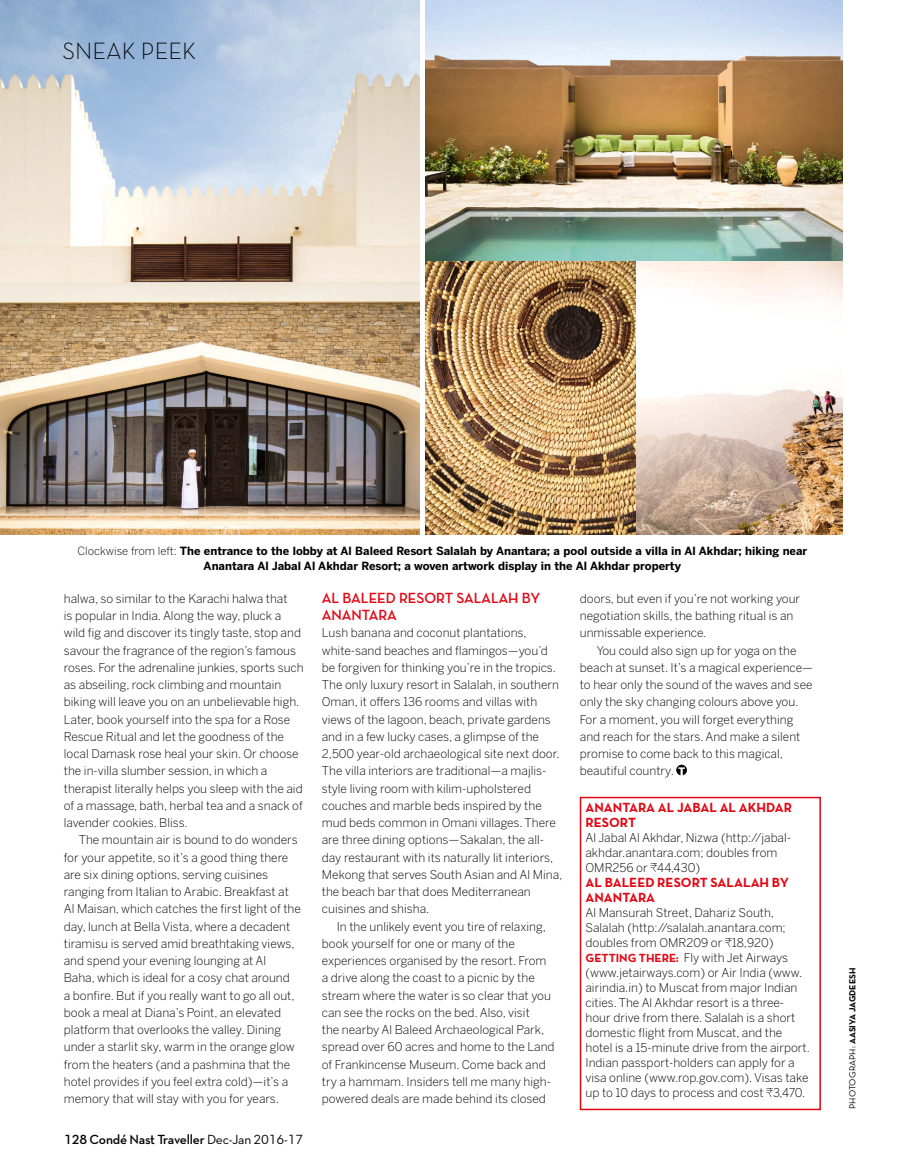
<style>
.page{position:relative;width:906px;height:1174px;background:#fff}
.page>*{position:absolute;margin:0;border:0;box-sizing:border-box;transform-origin:0 0}
.t1{font:300 24px "Neutra Text TF";color:#000}
.t2{font:700 15px/17.2px "Neutra Disp";color:#e30613}
.t3{font:700 13.5px/15px "Neutra Text TF";color:#e30613}
.t4{font:600 13.5px "Neutra Text TF";letter-spacing:-.015em;color:#000}
.t5{font:300 12px/15px "Benton Sans";color:#000}
.t6{font:700 11.25px/15px "Benton Sans";color:#000;text-align:center}
.t7{font:700 9px "Neutra Text TF";color:#000}
.s1{font-weight:300}
.s2{font-family:"Neutra Text TF Demi Alt";font-weight:400}
.s3{font-weight:400}
.s4{font-family:"Neutra Text TF Book Alt";font-weight:400}
.s5{font-family:"Neutra Text TF";font-weight:700;color:#e30613}
</style>
<div class="page">
<img style="left:425px;top:0;width:417px;height:534px">
<img style="left:0;top:0;width:419px;height:534px">
<svg style="left:650px;top:863px;width:7px;height:9px"></svg>
<svg style="left:725px;top:938px;width:7px;height:9px"></svg>
<svg style="left:766px;top:1088px;width:7px;height:9px"></svg>
<div style="left:580px;top:796px;width:241px;height:314px;border:2px solid #e30613"></div>
<svg style="left:676px;top:764px;width:11px;height:11px"></svg>
<p class="t1" style="left:63px;top:37px;width:135px">SNEAK PEEK</p>
<p class="t6" style="left:77px;top:543px;width:731px"><span class="s1">Clockwise from left:</span> The entrance to the lobby at Al Baleed Resort Salalah by Anantara; a pool outside a villa in Al Akhdar; hiking near<br>Anantara Al Jabal Al Akhdar Resort; a woven artwork display in the Al Akhdar property</p>
<p class="t5" style="left:64px;top:591px;width:225px">halwa, so similar to the Karachi halwa that</p>
<p class="t5" style="left:64px;top:608px;width:219px">is popular in India. Along the way, pluck a</p>
<p class="t5" style="left:64px;top:625px;width:239px">wild fig and discover its tingly taste, stop and</p>
<p class="t5" style="left:64px;top:642px;width:234px">savour the fragrance of the region’s famous</p>
<p class="t5" style="left:64px;top:660px;width:241px">roses. For the adrenaline junkies, sports such</p>
<p class="t5" style="left:64px;top:677px;width:219px">as abseiling, rock climbing and mountain</p>
<p class="t5" style="left:64px;top:694px;width:237px">biking will leave you on an unbelievable high.</p>
<p class="t5" style="left:64px;top:711px;width:228px">Later, book yourself into the spa for a Rose</p>
<p class="t5" style="left:64px;top:729px;width:222px">Rescue Ritual and let the goodness of the</p>
<p class="t5" style="left:64px;top:746px;width:236px">local Damask rose heal your skin. Or choose</p>
<p class="t5" style="left:64px;top:763px;width:205px">the in-villa slumber session, in which a</p>
<p class="t5" style="left:64px;top:780px;width:240px">therapist literally helps you sleep with the aid</p>
<p class="t5" style="left:64px;top:797px;width:240px">of a massage, bath, herbal tea and a snack of</p>
<p class="t5" style="left:64px;top:815px;width:125px">lavender cookies. Bliss.</p>
<p class="t5" style="left:79px;top:832px;width:220px">The mountain air is bound to do wonders</p>
<p class="t5" style="left:64px;top:849px;width:226px">for your appetite, so it’s a good thing there</p>
<p class="t5" style="left:64px;top:866px;width:206px">are six dining options, serving cuisines</p>
<p class="t5" style="left:64px;top:884px;width:227px">ranging from Italian to Arabic. Breakfast at</p>
<p class="t5" style="left:64px;top:901px;width:239px">Al Maisan, which catches the first light of the</p>
<p class="t5" style="left:64px;top:918px;width:228px">day, lunch at Bella Vista, where a decadent</p>
<p class="t5" style="left:64px;top:935px;width:232px">tiramisu is served amid breathtaking views,</p>
<p class="t5" style="left:64px;top:953px;width:204px">and spend your evening lounging at Al</p>
<p class="t5" style="left:64px;top:970px;width:228px">Baha, which is ideal for a cosy chat around</p>
<p class="t5" style="left:64px;top:987px;width:232px">a bonfire. But if you really want to go all out,</p>
<p class="t5" style="left:64px;top:1004px;width:219px">book a meal at Diana’s Point, an elevated</p>
<p class="t5" style="left:64px;top:1022px;width:219px">platform that overlooks the valley. Dining</p>
<p class="t5" style="left:64px;top:1039px;width:232px">under a starlit sky, warm in the orange glow</p>
<p class="t5" style="left:64px;top:1056px;width:228px">from the heaters (and a pashmina that the</p>
<p class="t5" style="left:64px;top:1073px;width:226px">hotel provides if you feel extra cold)—it’s a</p>
<p class="t5" style="left:64px;top:1091px;width:217px">memory that will stay with you for years.</p>
<p class="t4" style="left:64px;top:1131px;width:241px"><span class="s2">128</span> Condé Nast Traveller <span class="s3">Dec-Jan</span> <span class="s4">2016-17</span></p>
<p class="t2" style="left:322px;top:589px;width:220px">AL BALEED RESORT SALALAH BY<br>ANANTARA</p>
<p class="t5" style="left:322px;top:625px;width:206px">Lush banana and coconut plantations,</p>
<p class="t5" style="left:322px;top:642px;width:227px">white-sand beaches and flamingos—you’d</p>
<p class="t5" style="left:322px;top:660px;width:236px">be forgiven for thinking you’re in the tropics.</p>
<p class="t5" style="left:322px;top:677px;width:239px">The only luxury resort in Salalah, in southern</p>
<p class="t5" style="left:322px;top:694px;width:217px">Oman, it offers 136 rooms and villas with</p>
<p class="t5" style="left:322px;top:711px;width:231px">views of the lagoon, beach, private gardens</p>
<p class="t5" style="left:322px;top:729px;width:219px">and in a few lucky cases, a glimpse of the</p>
<p class="t5" style="left:322px;top:746px;width:239px">2,500 year-old archaeological site next door.</p>
<p class="t5" style="left:322px;top:763px;width:226px">The villa interiors are traditional—a majlis-</p>
<p class="t5" style="left:322px;top:780px;width:211px">style living room with kilim-upholstered</p>
<p class="t5" style="left:322px;top:797px;width:221px">couches and marble beds inspired by the</p>
<p class="t5" style="left:322px;top:815px;width:235px">mud beds common in Omani villages. There</p>
<p class="t5" style="left:322px;top:832px;width:224px">are three dining options—Sakalan, the all-</p>
<p class="t5" style="left:322px;top:849px;width:233px">day restaurant with its naturally lit interiors,</p>
<p class="t5" style="left:322px;top:866px;width:242px">Mekong that serves South Asian and Al Mina,</p>
<p class="t5" style="left:322px;top:884px;width:210px">the beach bar that does Mediterranean</p>
<p class="t5" style="left:322px;top:901px;width:109px">cuisines and shisha.</p>
<p class="t5" style="left:337px;top:918px;width:211px">In the unlikely event you tire of relaxing,</p>
<p class="t5" style="left:322px;top:935px;width:195px">book yourself for one or many of the</p>
<p class="t5" style="left:322px;top:953px;width:226px">experiences organised by the resort. From</p>
<p class="t5" style="left:322px;top:970px;width:214px">a drive along the coast to a picnic by the</p>
<p class="t5" style="left:322px;top:987px;width:231px">stream where the water is so clear that you</p>
<p class="t5" style="left:322px;top:1004px;width:209px">can see the rocks on the bed. Also, visit</p>
<p class="t5" style="left:322px;top:1022px;width:224px">the nearby Al Baleed Archaeological Park,</p>
<p class="t5" style="left:322px;top:1039px;width:234px">spread over 60 acres and home to the Land</p>
<p class="t5" style="left:322px;top:1056px;width:225px">of Frankincense Museum. Come back and</p>
<p class="t5" style="left:322px;top:1073px;width:231px">try a hammam. Insiders tell me many high-</p>
<p class="t5" style="left:322px;top:1091px;width:225px">powered deals are made behind its closed</p>
<p class="t5" style="left:580px;top:591px;width:222px">doors, but even if you’re not working your</p>
<p class="t5" style="left:580px;top:608px;width:215px">negotiation skills, the bathing ritual is an</p>
<p class="t5" style="left:580px;top:625px;width:128px">unmissable experience.</p>
<p class="t5" style="left:597px;top:642px;width:201px">You could also sign up for yoga on the</p>
<p class="t5" style="left:580px;top:660px;width:235px">beach at sunset. It’s a magical experience—</p>
<p class="t5" style="left:580px;top:677px;width:234px">to hear only the sound of the waves and see</p>
<p class="t5" style="left:580px;top:694px;width:220px">only the sky changing colours above you.</p>
<p class="t5" style="left:580px;top:711px;width:215px">For a moment, you will forget everything</p>
<p class="t5" style="left:580px;top:729px;width:222px">and reach for the stars. And make a silent</p>
<p class="t5" style="left:580px;top:746px;width:205px">promise to come back to this magical,</p>
<p class="t5" style="left:580px;top:763px;width:96px">beautiful country.</p>
<p class="t3" style="left:585px;top:799px;width:208px">ANANTARA AL JABAL AL AKHDAR<br>RESORT</p>
<p class="t5" style="left:585px;top:830px;width:207px">Al Jabal Al Akhdar, Nizwa (http://jabal&shy;akhdar.anantara.com; doubles from<br>OMR256 or 44,430)</p>
<p class="t3" style="left:585px;top:874px;width:205px">AL BALEED RESORT SALALAH BY<br>ANANTARA</p>
<p class="t5" style="left:585px;top:905px;width:202px">Al Mansurah Street, Dahariz South,<br>Salalah (http://salalah.anantara.com; doubles from OMR209 or 18,920)<br><span class="s5">GETTING THERE</span></p>
<p class="t5" style="left:585px;top:950px;width:226px;text-indent:91px"><span class="s5">:</span> Fly with Jet Airways (www.jetairways.com) or Air India (www. airindia.in) to Muscat from major Indian cities. The Al Akhdar resort is a three&shy;hour drive from there. Salalah is a short domestic flight from Muscat, and the hotel is a 15-minute drive from the airport.<br>Indian passport-holders can apply for a visa online (www.rop.gov.com). Visas take up to 10 days to process and cost 3,470.</p>
<p class="t7" style="left:847px;top:1109px;width:142px;rotate:-90deg"><span class="s3">photograph:</span> AASIYA JAGDEESH</p>
</div>
